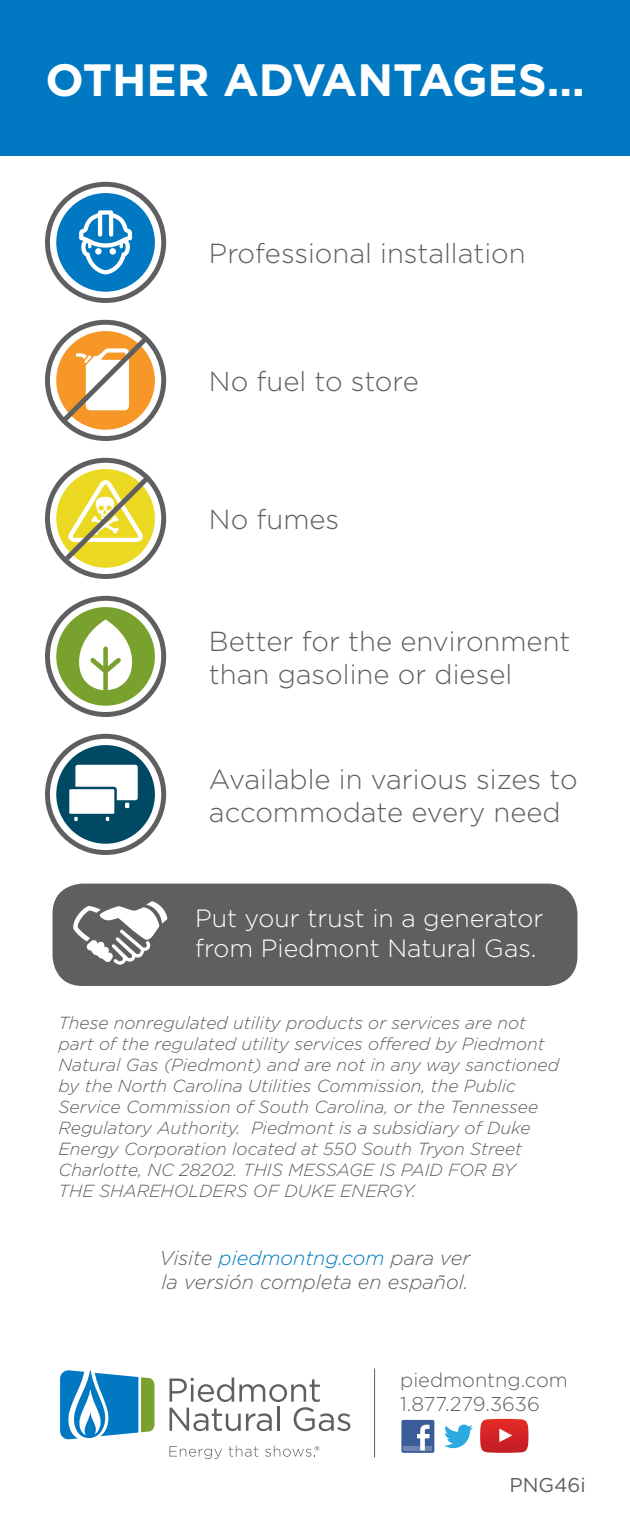
<style>
.page{position:relative;width:630px;height:1530px;background:#fff}
.page>*{position:absolute;margin:0;border:0;box-sizing:border-box;transform-origin:0 0}
.t1{font:700 45.25px "Gotham";color:#fff}
.t2{font:300 27.5px/33px "Gotham";color:#5f5f62}
.t3{font:300 25px/30px "Gotham";color:#fff}
.t4{font:italic 300 20px/24px "Gotham";color:#5f5f62}
.t5{font:300 20px "Gotham";color:#5f5f62}
.t6{font:20px "Gotham";color:#5f5f62}
.t7{font:italic 300 17.5px/21px "Gotham";color:#5f5f62}
.s1{color:#0079c2}
</style>
<div class="page">
<svg style="left:170px;top:1378px;width:180px;height:53px"></svg>
<svg style="left:60px;top:1370px;width:95px;height:70px"></svg>
<svg style="left:169px;top:1446px;width:53px;height:13px"></svg>
<svg style="left:229px;top:1446px;width:29px;height:11px"></svg>
<svg style="left:265px;top:1446px;width:54px;height:11px"></svg>
<hr style="left:374px;top:1369px;width:1px;height:88px;background:#5f5f62">
<div style="left:401px;top:1420px;width:33px;height:33px;background:#3b5b99;border-radius:2px"></div>
<div style="left:404px;top:1446px;width:28px;height:5px;background:#6d84b3"></div>
<svg style="left:417px;top:1425px;width:13px;height:25px"></svg>
<svg style="left:444px;top:1425px;width:29px;height:23px"></svg>
<svg style="left:480px;top:1419px;width:48px;height:34px;background:#d83b3d"></svg>
<div style="left:45px;top:320px;width:121px;height:121px;border:5px solid #5f5f62;border-radius:50%"></div>
<svg style="left:57px;top:331px;width:96px;height:96px"></svg>
<div style="left:45px;top:458px;width:121px;height:121px;border:5px solid #5f5f62;border-radius:50%"></div>
<svg style="left:60px;top:469px;width:96px;height:96px"></svg>
<div style="left:45px;top:182px;width:121px;height:121px;border:5px solid #5f5f62;border-radius:50%"></div>
<div style="left:56px;top:193px;width:99px;height:99px;background:#0079c2;border-radius:50%"></div>
<svg style="left:79px;top:210px;width:53px;height:64px"></svg>
<div style="left:45px;top:596px;width:121px;height:121px;border:5px solid #5f5f62;border-radius:50%"></div>
<div style="left:56px;top:607px;width:99px;height:99px;background:#78a22d;border-radius:50%"></div>
<svg style="left:79px;top:619px;width:53px;height:71px"></svg>
<div style="left:45px;top:734px;width:121px;height:121px;border:5px solid #5f5f62;border-radius:50%"></div>
<div style="left:56px;top:745px;width:99px;height:99px;background:#004964;border-radius:50%"></div>
<svg style="left:125px;top:803px;width:4px;height:5px"></svg>
<div style="left:75px;top:765px;width:63px;height:35px;background:#fff;border-radius:3px"></div>
<svg style="left:74px;top:817px;width:4px;height:4px"></svg>
<svg style="left:106px;top:817px;width:3px;height:4px"></svg>
<div style="left:68px;top:788px;width:48px;height:27px;background:#fff;border-radius:2px"></div>
<div style="left:67px;top:787px;width:50px;height:29px;border:2px solid #004964;border-radius:2px"></div>
<div style="left:53px;top:884px;width:524px;height:102px;background:#5f5f62;border-radius:30px"></div>
<svg style="left:73px;top:901px;width:94px;height:64px"></svg>
<div style="left:0;top:0;width:630px;height:156px;background:#0079c2"></div>
<p class="t1" style="left:46px;top:50px;width:541px">OTHER ADVANTAGES…</p>
<p class="t2" style="left:209px;top:236px;width:318px">Professional installation</p>
<p class="t2" style="left:209px;top:364px;width:211px">No fuel to store</p>
<p class="t2" style="left:209px;top:502px;width:132px">No fumes</p>
<p class="t2" style="left:209px;top:624px;width:363px">Better for the environment than gasoline or diesel</p>
<p class="t2" style="left:209px;top:762px;width:370px">Available in various sizes to accommodate every need</p>
<p class="t3" style="left:195px;top:903px;width:350px">Put your trust in a generator from Piedmont Natural Gas.</p>
<p class="t7" style="left:58px;top:1011px;width:502px">These nonregulated utility products or services are not part of the regulated utility services offered by Piedmont Natural Gas (Piedmont) and are not in any way sanctioned by the North Carolina Utilities Commission, the Public Service Commission of South Carolina, or the Tennessee Regulatory Authority. Piedmont is a subsidiary of Duke Energy Corporation located at 550 South Tryon Street Charlotte, NC 28202. THIS MESSAGE IS PAID FOR BY<br>THE SHAREHOLDERS OF DUKE ENERGY.</p>
<p class="t4" style="left:159px;top:1245px;width:313px">Visite <span class="s1">piedmontng.com</span> para ver la versión completa en español.</p>
<p class="t5" style="left:400px;top:1367px;width:169px">piedmontng.com</p>
<p class="t5" style="left:400px;top:1391px;width:141px">1.877.279.3636</p>
<p class="t6" style="left:509px;top:1472px;width:78px">PNG46i</p>
</div>
